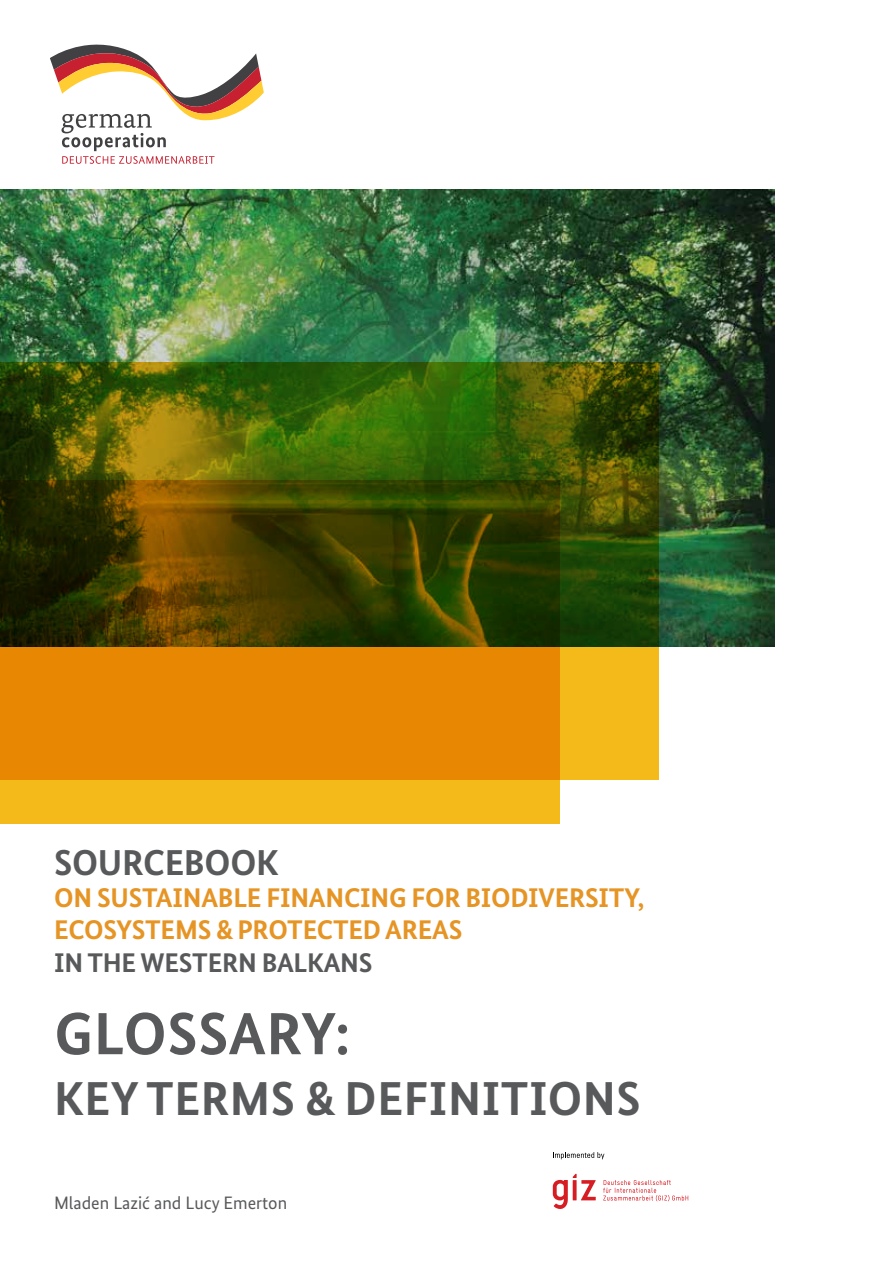
<style>
.page{position:relative;width:893px;height:1263px;background:#fff}
.page>*{position:absolute;margin:0;border:0;box-sizing:border-box;transform-origin:0 0}
.t1{font:700 59.55px "Bundes Sans";color:#58595b}
.t2{font:700 47.55px "Bundes Sans";letter-spacing:.01em;color:#58595b}
.t3{font:700 36px "Bundes Sans";letter-spacing:-.01em;color:#58595b}
.t4{font:700 27px/32.4px "Bundes Sans";letter-spacing:-.01em;color:#e69424}
.t5{font:700 27px "Bundes Sans";letter-spacing:-.01em;color:#58595b}
.t6{font:18px "Bundes Sans";color:#58595b}
</style>
<div class="page">
<svg style="left:50px;top:44px;width:214px;height:120px"></svg>
<img style="left:0;top:189px;width:774px;height:457px">
<svg style="left:0;top:362px;width:659px;height:418px;background:#576609"></svg>
<svg style="left:0;top:480px;width:560px;height:343px;background:#956704"></svg>
<svg style="left:553px;top:1174px;width:43px;height:35px"></svg>
<svg style="left:603px;top:1180px;width:85px;height:21px"></svg>
<svg style="left:553px;top:1152px;width:51px;height:7px"></svg>
<h3 class="t3" style="left:54px;top:840px;width:226px">SOURCEBOOK</h3>
<p class="t4" style="left:54px;top:881px;width:592px">ON SUSTAINABLE FINANCING FOR BIODIVERSITY,<br>ECOSYSTEMS &amp; PROTECTED AREAS</p>
<p class="t5" style="left:54px;top:946px;width:317px">IN THE WESTERN BALKANS</p>
<h1 class="t1" style="left:54px;top:997px;width:37px">GLO</h1>
<h1 class="t1" style="left:167px;top:997px;width:185px">SSARY:</h1>
<h2 class="t2" style="left:54px;top:1069px;width:583px">KEY TERMS &amp; DEFINITIONS</h2>
<p class="t6" style="left:54px;top:1192px;width:235px">Mladen Lazić and Lucy Emerton</p>
</div>
